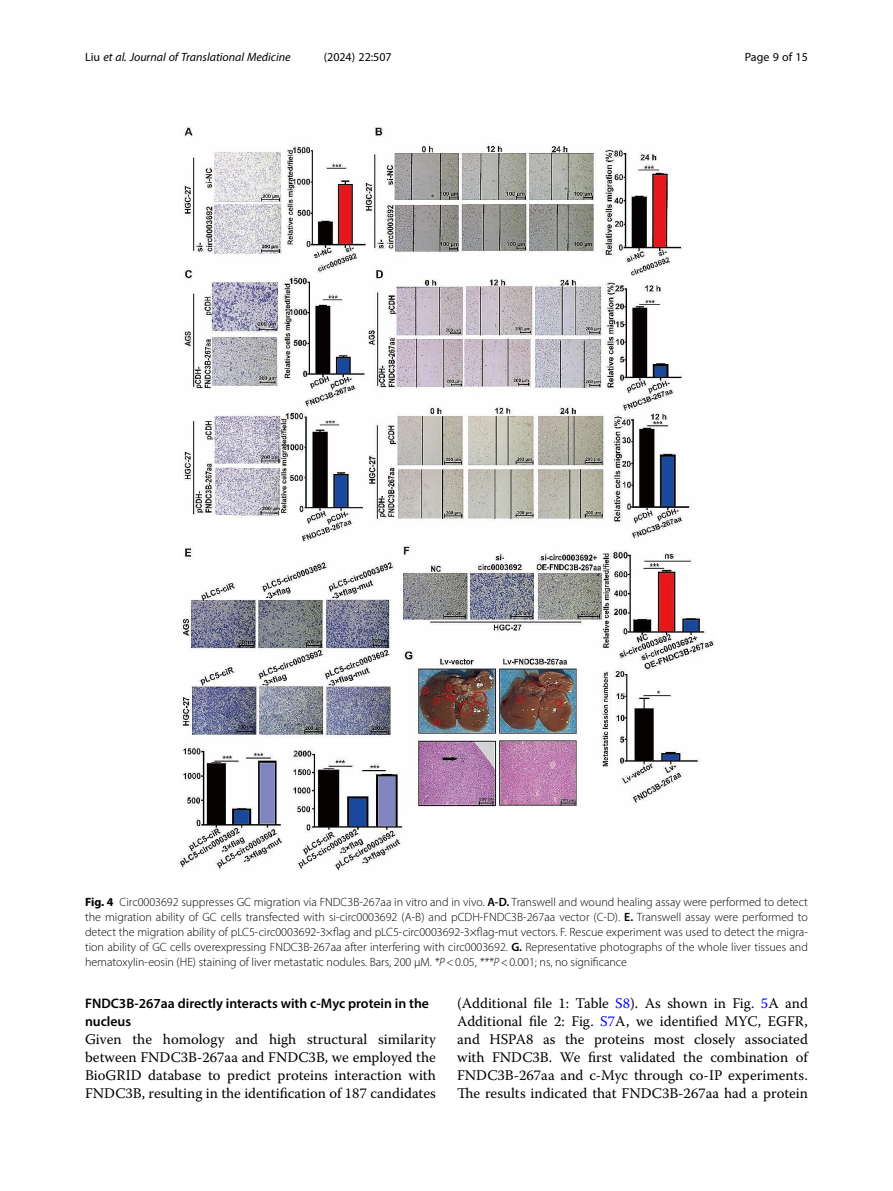
<style>
.page{position:relative;width:893px;height:1191px;background:#fff}
.page>*{position:absolute;margin:0;border:0;box-sizing:border-box;transform-origin:0 0}
.Body_Text{font:14.7px/18px "Warnock Pro";color:#000;text-align:justify}
.Head_2{font:600 13.8px/18px "Myriad Pro";color:#000}
.Figure_Caption{font:300 12px/15px "Myriad Pro";color:#000;text-align:justify}
.t1{font:italic 12px "Myriad Pro";color:#000}
.t2{font:12px "Myriad Pro";color:#000}
.s1{font-style:normal}
.s2{font-weight:700}
.s3{font-weight:600}
.s4{font-style:italic}
.s5{color:#00f}
</style>
<div class="page">
<img style="left:178px;top:126px;width:536px;height:744px">
<p class="t1" style="left:85px;top:50px;width:207px"><span class="s1">Liu</span> et al. Journal of Translational Medicine</p>
<p class="t2" style="left:324px;top:50px;width:70px">(2024) 22:507</p>
<p class="t2" style="left:745px;top:50px;width:65px">Page 9 of 15</p>
<p class="Figure_Caption" style="left:85px;top:894px;width:724px"><span class="s2">Fig. 4</span> Circ0003692 suppresses GC migration via FNDC3B-267aa in vitro and in vivo. <span class="s3">A-D.</span> Transwell and wound healing assay were performed to detect the migration ability of GC cells transfected with si-circ0003692 (A-B) and pCDH-FNDC3B-267aa vector (C-D). <span class="s3">E.</span> Transwell assay were performed to detect the migration ability of pLC5-circ0003692-3×flag and pLC5-circ0003692-3×flag-mut vectors. F. Rescue experiment was used to detect the migra&shy;tion ability of GC cells overexpressing FNDC3B-267aa after interfering with circ0003692. <span class="s3">G.</span> Representative photographs of the whole liver tissues and hematoxylin-eosin (HE) staining of liver metastatic nodules. Bars, 200 µM. <span class="s4">*P</span>&lt;0.05, <span class="s4">***P</span>&lt;0.001; ns, no significance</p>
<p class="Head_2" style="left:85px;top:994px;width:345px">FNDC3B-267aa directly interacts with c-Myc protein in the nucleus</p>
<p class="Body_Text" style="left:85px;top:1030px;width:352px">Given the homology and high structural similarity between FNDC3B-267aa and FNDC3B, we employed the BioGRID database to predict proteins interaction with FNDC3B, resulting in the identification of 187 candidates</p>
<p class="Body_Text" style="left:457px;top:994px;width:352px">(Additional file 1: Table <span class="s5">S8</span>). As shown in Fig. <span class="s5">5</span>A and Additional file 2: Fig. <span class="s5">S7</span>A, we identified MYC, EGFR, and HSPA8 as the proteins most closely associated with FNDC3B. We first validated the combination of FNDC3B-267aa and c-Myc through co-IP experiments.<br>The results indicated that FNDC3B-267aa had a protein</p>
</div>
